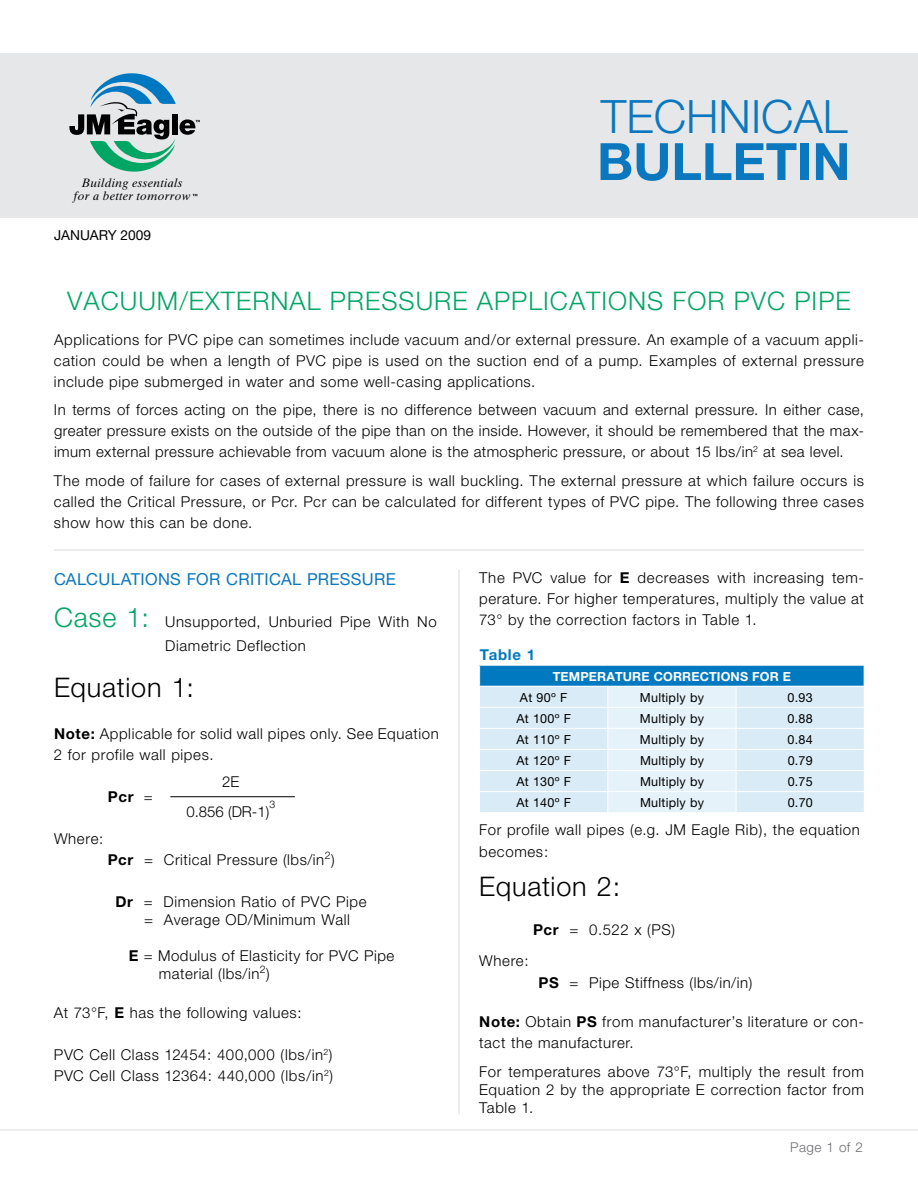
<style>
.page{position:relative;width:918px;height:1188px;background:#fff}
.page>*{position:absolute;margin:0;border:0;box-sizing:border-box;transform-origin:0 0}
.t1{font:700 51.45px "Helvetica Neue";color:#0b77be}
.t2{font:300 46.05px "Helvetica Neue";color:#0b77be}
.t3{font:300 27px "Helvetica Neue";letter-spacing:.025em;color:#000}
.t4{font:300 25.65px "Helvetica Neue";letter-spacing:.04em;color:#00a664}
.t5{font:16.5px "Helvetica Neue";letter-spacing:.02em;color:#0b77be}
.t6{font:300 15px/21px "Helvetica Neue";letter-spacing:.04em;color:#000}
.t7{font:700 15px "Helvetica Neue";color:#0079c1}
.t8{font:700 15px "Helvetica Neue";color:#000}
.t9{font:13.8px "Helvetica Neue";color:#000}
.t10{font:300 13.5px "Helvetica Neue";color:#6d6e71}
.t11{font:12.6px "Helvetica Neue";letter-spacing:.02em;color:#000}
.t12{font:700 12.6px "Helvetica Neue";letter-spacing:.01em;color:#fff}
.t13{font:italic 12.15px "Times Ten";letter-spacing:.02em;color:#010101}
.t14{font:300 10.5px "Helvetica Neue";color:#000}
.s1{font-size:27px;color:#00a664}
.s2{font-weight:700}
.s3{font-weight:300}
</style>
<div class="page">
<div style="left:0;top:53px;width:918px;height:165px;background:#e6e7e8"></div>
<svg style="left:69px;top:73px;width:130px;height:99px"></svg>
<hr style="left:170px;top:796px;width:125px;height:1px;background:#000">
<hr style="left:458px;top:570px;width:2px;height:544px;background:#e6e7e8">
<div style="left:480px;top:665px;width:384px;height:21px;background:#0079c1"></div>
<div style="left:480px;top:687px;width:384px;height:125px;background:#d9ebf6"></div>
<hr style="left:479px;top:707px;width:129px;height:1px;background:#fff">
<hr style="left:479px;top:728px;width:129px;height:1px;background:#fff">
<hr style="left:479px;top:749px;width:129px;height:1px;background:#fff">
<hr style="left:479px;top:770px;width:129px;height:1px;background:#fff">
<hr style="left:479px;top:791px;width:129px;height:1px;background:#fff">
<hr style="left:736px;top:707px;width:129px;height:1px;background:#fff">
<hr style="left:736px;top:728px;width:129px;height:1px;background:#fff">
<hr style="left:736px;top:749px;width:129px;height:1px;background:#fff">
<hr style="left:736px;top:770px;width:129px;height:1px;background:#fff">
<hr style="left:736px;top:791px;width:129px;height:1px;background:#fff">
<div style="left:607px;top:687px;width:130px;height:125px;background:#e6f2f9"></div>
<hr style="left:479px;top:665px;width:129px;height:1px;background:#fff">
<svg style="left:479px;top:665px;width:1px;height:21px"></svg>
<hr style="left:608px;top:665px;width:128px;height:1px;background:#fff">
<hr style="left:736px;top:665px;width:130px;height:1px;background:#fff">
<hr style="left:0;top:1129px;width:918px;height:2px;background:#e6e7e8">
<hr style="left:54px;top:549px;width:810px;height:2px;background:#e6e7e8">
<p class="t13" style="left:81px;top:176px;width:103px">Building essentials</p>
<p class="t13" style="left:73px;top:188px;width:119px">for a better tomorrow</p>
<p class="t9" style="left:54px;top:227px;width:99px">JANUARY 2009</p>
<h2 class="t2" style="left:601px;top:89px;width:144px">TECHNICAL</h2>
<h1 class="t1" style="left:597px;top:130px;width:255px">BULLETIN</h1>
<h3 class="t4" style="left:67px;top:285px;width:428px">Vacuum/External Pressure App</h3>
<h3 class="t4" style="left:528px;top:285px;width:306px">lications for PVC Pipe</h3>
<p class="t6" style="left:54px;top:329px;width:812px;text-align:justify">Applications for PVC pipe can sometimes include vacuum and/or external pressure. An example of a vacuum appli&shy;cation could be when a length of PVC pipe is used on the suction end of a pump. Examples of external pressure include pipe submerged in water and some well-casing applications.</p>
<p class="t6" style="left:54px;top:399px;width:812px;text-align:justify">In terms of forces acting on the pipe, there is no difference between vacuum and external pressure. In either case, greater pressure exists on the outside of the pipe than on the inside. However, it should be remembered that the max&shy;imum external pressure achievable from vacuum alone is the atmospheric pressure, or about 15 lbs/in<sup>2</sup> at sea level.</p>
<p class="t6" style="left:54px;top:470px;width:812px;text-align:justify">The mode of failure for cases of external pressure is wall buckling. The external pressure at which failure occurs is called the Critical Pressure, or Pcr. Pcr can be calculated for different types of PVC pipe. The following three cases show how this can be done.</p>
<p class="t5" style="left:54px;top:569px;width:343px">CALCU LATIONS FOR CRITICAL PRESSURE</p>
<p class="t6" style="left:165px;top:609px;width:273px;line-height:24px;text-indent:-111px"><span class="s1">Case 1:</span> U nsupported, Unburied Pipe With No<br>Diametric Deflection</p>
<h3 class="t3" style="left:54px;top:671px;width:141px">Equation 1:</h3>
<p class="t6" style="left:54px;top:723px;width:386px"><span class="s2">NOTE:</span> Applicable for solid wall pipes only. See Equation<br>2 for profile wall pipes.</p>
<p class="t8" style="left:108px;top:788px;width:46px">PCR <span class="s3">=</span></p>
<p class="t6" style="left:186px;top:766px;width:85px;line-height:30.6px;text-align:center">2E<br>0.856 (DR-1)</p>
<p class="t14" style="left:269px;top:798px;width:7px">3</p>
<p class="t6" style="left:54px;top:828px;width:51px">Where:</p>
<p class="t6" style="left:108px;top:849px;width:228px"><span class="s2">PCR</span> = Critical Pressure (lbs/in<sup>2</sup>)</p>
<p class="t6" style="left:144px;top:893px;width:224px;line-height:18px;text-indent:-29px"><span class="s2">DR</span> = Dimension Ratio of PVC Pipe = Average OD/Minimum Wall</p>
<p class="t6" style="left:159px;top:947px;width:237px;line-height:18px;text-indent:-30px"><span class="s2">E</span> = Modulus of Elasticity for PVC Pipe material (lbs/in<sup>2</sup>)</p>
<p class="t6" style="left:54px;top:1002px;width:249px">At 73°F, <span class="s2">E</span> has the following values:</p>
<p class="t6" style="left:54px;top:1044px;width:281px">PVC Cell Class 12454: 400,000 (lbs/in<sup>2</sup>)<br>PVC Cell Class 12364: 440,000 (lbs/in<sup>2</sup>)</p>
<p class="t6" style="left:479px;top:567px;width:386px;text-align:justify">The PVC value for <span class="s2">E</span> decreases with increasing tem&shy;perature. For higher temperatures, multiply the value at 73° by the correction factors in Table 1.</p>
<p class="t7" style="left:480px;top:645px;width:57px">TABLE 1</p>
<p class="t12" style="left:553px;top:668px;width:147px">TEMPERATURE CORRECTI</p>
<p class="t12" style="left:721px;top:668px;width:72px">ONS FOR E</p>
<p class="t11" style="left:520px;top:690px;width:48px">AT 90º F</p>
<p class="t11" style="left:640px;top:690px;width:66px">MULTIPLY BY</p>
<p class="t11" style="left:788px;top:690px;width:27px">0.93</p>
<p class="t11" style="left:516px;top:711px;width:55px">AT 100º F</p>
<p class="t11" style="left:640px;top:711px;width:66px">MULTIPLY BY</p>
<p class="t11" style="left:788px;top:711px;width:27px">0.88</p>
<p class="t11" style="left:516px;top:732px;width:55px">AT 110º F</p>
<p class="t11" style="left:640px;top:732px;width:66px">MULTIPLY BY</p>
<p class="t11" style="left:788px;top:732px;width:27px">0.84</p>
<p class="t11" style="left:516px;top:753px;width:55px">AT 120º F</p>
<p class="t11" style="left:640px;top:753px;width:66px">MULTIPLY BY</p>
<p class="t11" style="left:788px;top:753px;width:27px">0.79</p>
<p class="t11" style="left:516px;top:774px;width:55px">AT 130º F</p>
<p class="t11" style="left:640px;top:774px;width:66px">MULTIPLY BY</p>
<p class="t11" style="left:788px;top:774px;width:27px">0.75</p>
<p class="t11" style="left:516px;top:795px;width:55px">AT 140º F</p>
<p class="t11" style="left:640px;top:795px;width:66px">MULTIPLY BY</p>
<p class="t11" style="left:788px;top:795px;width:27px">0.70</p>
<p class="t6" style="left:479px;top:819px;width:382px;line-height:21.6px">For profile wall pipes (e.g. JM Eagle Rib), the equation becomes:</p>
<h3 class="t3" style="left:479px;top:870px;width:143px">Equation 2:</h3>
<p class="t6" style="left:533px;top:919px;width:143px"><span class="s2">PCR</span> = 0.522 x (PS)</p>
<p class="t6" style="left:479px;top:950px;width:51px">Where:</p>
<p class="t6" style="left:538px;top:972px;width:215px"><span class="s2">PS</span> = Pipe Stiffness (lbs/in/in)</p>
<p class="t6" style="left:479px;top:1011px;width:386px"><span class="s2">NOTE:</span> Obtain <span class="s2">PS</span> from manufacturer’s literature or con&shy;tact the manufacturer.</p>
<p class="t6" style="left:479px;top:1062px;width:386px;line-height:18px;text-align:justify">For temperatures above 73°F, multiply the result from Equation 2 by the appropriate E correction factor from Table 1.</p>
<p class="t10" style="left:790px;top:1139px;width:74px">Page 1 of 2</p>
</div>
